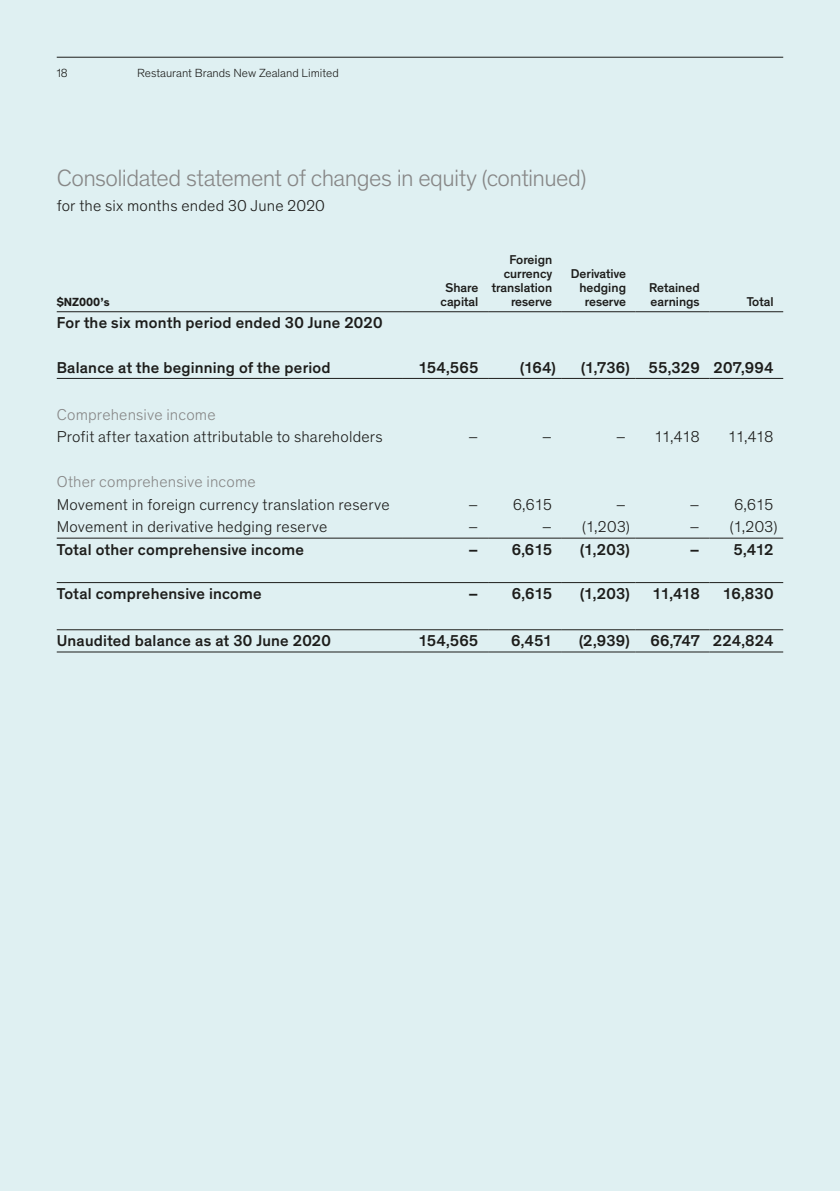
<style>
.page{position:relative;width:840px;height:1191px;background:#fff}
.page>*{position:absolute;margin:0;border:0;box-sizing:border-box;transform-origin:0 0}
.t1{font:300 24px "Theinhardt";letter-spacing:-.025em;color:#878787}
.t2{font:500 16px "Theinhardt";letter-spacing:.01em;color:#1d1d1b}
.t3{font:300 16px "Theinhardt";letter-spacing:.01em;color:#1d1d1b}
.t4{font:300 16px "Theinhardt";letter-spacing:.01em;color:#878787}
.t5{font:500 13px/14px "Theinhardt";color:#1d1d1b;text-align:right}
.t6{font:300 12px "Theinhardt";color:#1d1d1b}
.t7{font:700 12px "Theinhardt";color:#1d1d1b}
</style>
<div class="page">
<div style="left:0;top:0;width:839px;height:1191px;background:#dff0f2"></div>
<hr style="left:57px;top:57px;width:725px;height:1px;background:#1d1d1b">
<hr style="left:403px;top:538px;width:85px;height:1px;background:#1d1d1b">
<hr style="left:488px;top:538px;width:73px;height:1px;background:#1d1d1b">
<hr style="left:561px;top:538px;width:74px;height:1px;background:#1d1d1b">
<hr style="left:635px;top:538px;width:74px;height:1px;background:#1d1d1b">
<hr style="left:709px;top:538px;width:73px;height:1px;background:#1d1d1b">
<hr style="left:403px;top:582px;width:85px;height:1px;background:#1d1d1b">
<hr style="left:488px;top:582px;width:73px;height:1px;background:#1d1d1b">
<hr style="left:561px;top:582px;width:74px;height:1px;background:#1d1d1b">
<hr style="left:635px;top:582px;width:74px;height:1px;background:#1d1d1b">
<hr style="left:709px;top:582px;width:73px;height:1px;background:#1d1d1b">
<hr style="left:57px;top:629px;width:346px;height:1px;background:#1d1d1b">
<hr style="left:403px;top:629px;width:85px;height:1px;background:#1d1d1b">
<hr style="left:488px;top:629px;width:73px;height:1px;background:#1d1d1b">
<hr style="left:561px;top:629px;width:74px;height:1px;background:#1d1d1b">
<hr style="left:635px;top:629px;width:74px;height:1px;background:#1d1d1b">
<hr style="left:709px;top:629px;width:73px;height:1px;background:#1d1d1b">
<hr style="left:57px;top:651px;width:346px;height:1px;background:#1d1d1b">
<hr style="left:403px;top:651px;width:85px;height:1px;background:#1d1d1b">
<hr style="left:488px;top:651px;width:73px;height:1px;background:#1d1d1b">
<hr style="left:561px;top:651px;width:74px;height:1px;background:#1d1d1b">
<hr style="left:635px;top:651px;width:74px;height:1px;background:#1d1d1b">
<hr style="left:709px;top:651px;width:73px;height:1px;background:#1d1d1b">
<hr style="left:57px;top:538px;width:346px;height:1px;background:#1d1d1b">
<hr style="left:57px;top:582px;width:346px;height:1px;background:#1d1d1b">
<hr style="left:57px;top:311px;width:346px;height:1px;background:#1d1d1b">
<hr style="left:403px;top:311px;width:85px;height:1px;background:#1d1d1b">
<hr style="left:488px;top:311px;width:73px;height:1px;background:#1d1d1b">
<hr style="left:561px;top:311px;width:74px;height:1px;background:#1d1d1b">
<hr style="left:635px;top:311px;width:74px;height:1px;background:#1d1d1b">
<hr style="left:709px;top:311px;width:73px;height:1px;background:#1d1d1b">
<hr style="left:57px;top:378px;width:346px;height:1px;background:#1d1d1b">
<hr style="left:403px;top:378px;width:85px;height:1px;background:#1d1d1b">
<hr style="left:488px;top:378px;width:73px;height:1px;background:#1d1d1b">
<hr style="left:561px;top:378px;width:74px;height:1px;background:#1d1d1b">
<hr style="left:635px;top:378px;width:74px;height:1px;background:#1d1d1b">
<hr style="left:709px;top:378px;width:73px;height:1px;background:#1d1d1b">
<p class="t6" style="left:57px;top:65px;width:13px">18</p>
<p class="t6" style="left:137px;top:65px;width:203px">Restaurant Brands New Zealand Limited</p>
<h1 class="t1" style="left:57px;top:162px;width:531px">Consolidated statement of changes in equity (continued)</h1>
<p class="t3" style="left:57px;top:195px;width:270px">for the six months ended 30 June 2020</p>
<p class="t7" style="left:57px;top:294px;width:54px">$NZ000’s</p>
<p class="t5" style="left:440px;top:281px;width:39px;text-align:center">Share capital</p>
<p class="t5" style="left:491px;top:253px;width:62px">Foreign currency translation reserve</p>
<p class="t5" style="left:570px;top:267px;width:57px">Derivative hedging reserve</p>
<p class="t5" style="left:649px;top:281px;width:52px;text-align:left">Retained earnings</p>
<p class="t5" style="left:746px;top:295px;width:28px">Total</p>
<p class="t2" style="left:57px;top:313px;width:327px">For the six month period ended 30 June 2020</p>
<p class="t2" style="left:57px;top:358px;width:275px">Balance at the beginning of the period</p>
<p class="t2" style="left:418px;top:358px;width:62px">154,565</p>
<p class="t2" style="left:519px;top:358px;width:38px">(164)</p>
<p class="t2" style="left:580px;top:358px;width:194px">(1,736) 55,329 207,994</p>
<p class="t4" style="left:57px;top:403px;width:160px">Comprehensive income</p>
<p class="t3" style="left:57px;top:425px;width:327px">Profit after taxation attributable to shareholders</p>
<p class="t3" style="left:468px;top:425px;width:12px">–</p>
<p class="t3" style="left:541px;top:425px;width:12px">–</p>
<p class="t3" style="left:615px;top:425px;width:85px">– 11,418</p>
<p class="t3" style="left:727px;top:425px;width:47px">11,418</p>
<p class="t4" style="left:57px;top:470px;width:200px">Other comprehensive income</p>
<p class="t3" style="left:57px;top:493px;width:334px">Movement in foreign currency translation reserve</p>
<p class="t3" style="left:468px;top:493px;width:85px">– 6,615</p>
<p class="t3" style="left:615px;top:493px;width:12px">–</p>
<p class="t3" style="left:689px;top:493px;width:85px">– 6,615</p>
<p class="t3" style="left:57px;top:516px;width:272px">Movement in derivative hedging reserve</p>
<p class="t3" style="left:468px;top:516px;width:12px">–</p>
<p class="t3" style="left:541px;top:516px;width:89px">– (1,203)</p>
<p class="t3" style="left:689px;top:516px;width:89px">– (1,203)</p>
<p class="t2" style="left:57px;top:540px;width:248px">Total other comprehensive income</p>
<p class="t2" style="left:468px;top:540px;width:86px">– 6,615</p>
<p class="t2" style="left:579px;top:540px;width:52px">(1,203)</p>
<p class="t2" style="left:689px;top:540px;width:86px">– 5,412</p>
<p class="t2" style="left:57px;top:584px;width:206px">Total comprehensive income</p>
<p class="t2" style="left:468px;top:584px;width:86px">– 6,615</p>
<p class="t2" style="left:579px;top:584px;width:52px">(1,203)</p>
<p class="t2" style="left:652px;top:584px;width:49px">11,418</p>
<p class="t2" style="left:722px;top:584px;width:52px">16,830</p>
<p class="t2" style="left:57px;top:631px;width:275px">Unaudited balance as at 30 June 2020</p>
<p class="t2" style="left:418px;top:631px;width:62px">154,565</p>
<p class="t2" style="left:511px;top:631px;width:42px">6,451</p>
<p class="t2" style="left:578px;top:631px;width:53px">(2,939)</p>
<p class="t2" style="left:650px;top:631px;width:124px">66,747 224,824</p>
</div>
